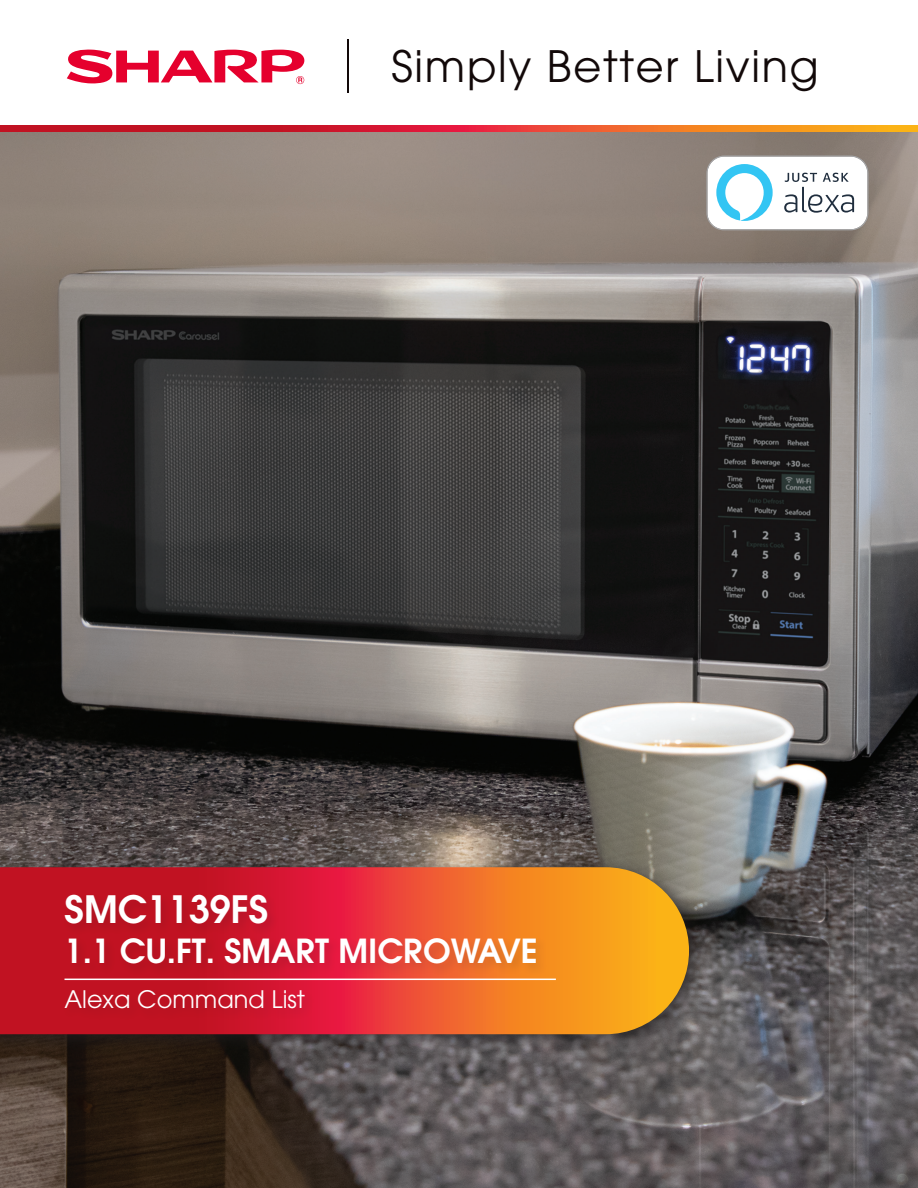
<style>
.page{position:relative;width:918px;height:1188px;background:#fff}
.page>*{position:absolute;margin:0;border:0;box-sizing:border-box;transform-origin:0 0}
.t1{font:43.05px "ITC Avant Garde Std";letter-spacing:.04em;color:#120909}
.t2{font:600 37.5px "ITC Avant Garde Std";color:#fff}
.t3{font:600 33px "ITC Avant Garde Std";color:#fff}
.t4{font:24px "ITC Avant Garde Std";color:#fff}
</style>
<div class="page">
<img style="left:0;top:132px;width:918px;height:1056px">
<div style="left:0;top:857px;width:709px;height:197px;background:#231f20;opacity:.7"></div>
<svg style="left:0;top:867px;width:689px;height:167px;background:#da5a26"></svg>
<svg style="left:67px;top:49px;width:238px;height:35px"></svg>
<hr style="left:347px;top:40px;width:2px;height:53px;background:#120909">
<div style="left:62px;top:892px;width:486px;height:129px;background:#231f20;opacity:.14"></div>
<hr style="left:64px;top:979px;width:492px;height:1px;background:#fff">
<svg style="left:0;top:126px;width:918px;height:6px;background:#de4528"></svg>
<svg style="left:706px;top:156px;width:162px;height:74px"></svg>
<p class="t1" style="left:391px;top:40px;width:429px">Simply Better Living</p>
<p class="t2" style="left:64px;top:885px;width:205px">SMC1139FS</p>
<p class="t3" style="left:64px;top:929px;width:475px">1.1 CU.FT. SMART MICROWAVE</p>
<p class="t4" style="left:64px;top:984px;width:242px">Alexa Command List</p>
</div>
